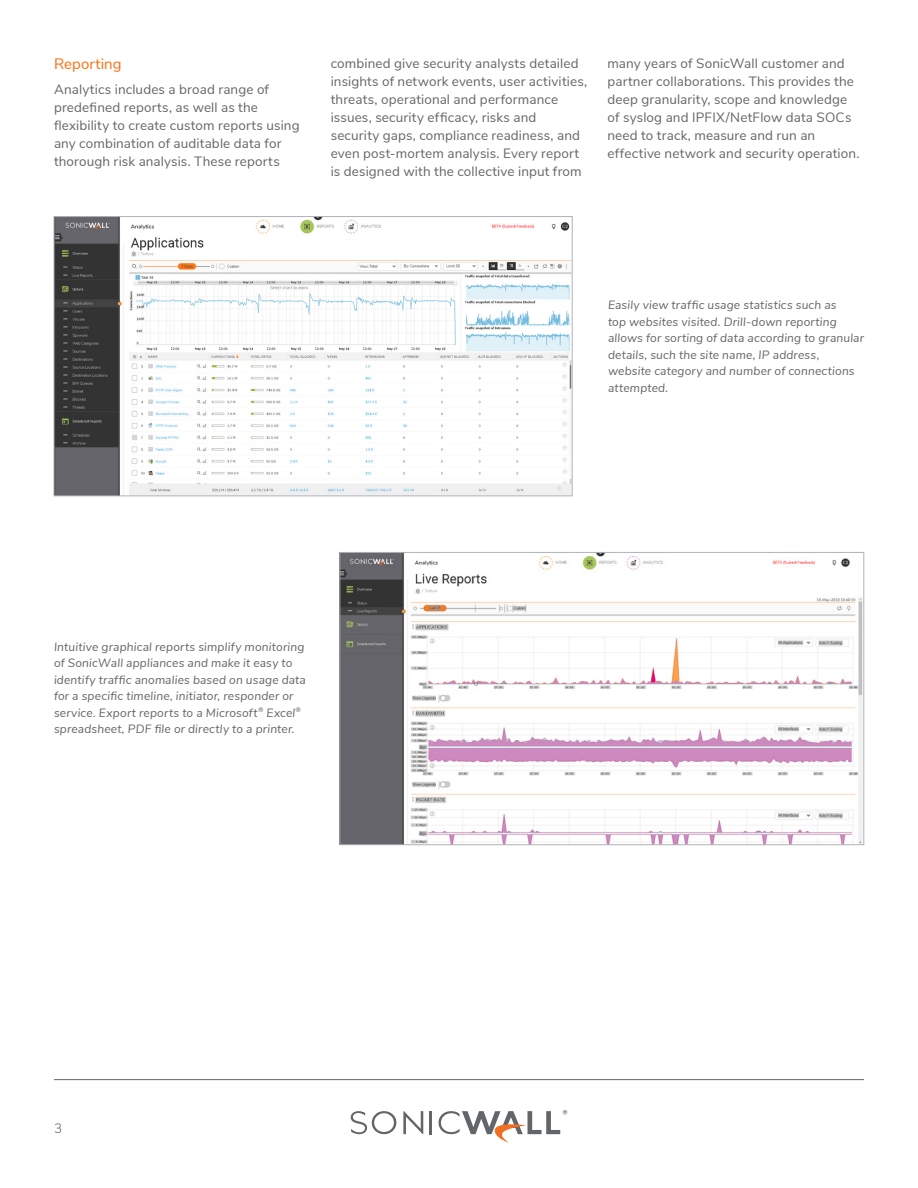
<style>
.page{position:relative;width:918px;height:1188px;background:#fff}
.page>*{position:absolute;margin:0;border:0;box-sizing:border-box;transform-origin:0 0}
.Section_Heading_1{font:15px "Nunito Sans";letter-spacing:.005em;color:#ff6c0c}
.Body_Copy{font:13.5px/18px "Nunito Sans";letter-spacing:.01em;color:#65656a}
.t1{font:300 13.5px "Nunito Sans";color:#63656a}
.Body_Copy-2{font:italic 12px/16.5px "Nunito Sans";letter-spacing:.015em;color:#65656a}
</style>
<div class="page">
<hr style="left:54px;top:1079px;width:810px;height:1px;background:#63656a">
<svg style="left:403px;top:1111px;width:20px;height:23px"></svg>
<hr style="left:429px;top:1111px;width:2px;height:23px;background:#636669">
<svg style="left:351px;top:1111px;width:45px;height:23px"></svg>
<svg style="left:439px;top:1110px;width:128px;height:33px"></svg>
<img style="left:56px;top:218px;width:514px;height:276px">
<div style="left:54px;top:216px;width:518px;height:280px;border:1px solid #aeb3b8"></div>
<img style="left:342px;top:554px;width:520px;height:289px">
<div style="left:340px;top:552px;width:524px;height:293px;border:1px solid #aeb3b8"></div>
<p class="Section_Heading_1" style="left:54px;top:53px;width:69px">Reporting</p>
<p class="Body_Copy" style="left:54px;top:79px;width:247px">Analytics includes a broad range of predefined reports, as well as the flexibility to create custom reports using any combination of auditable data for thorough risk analysis. These reports</p>
<p class="Body_Copy" style="left:331px;top:53px;width:258px">combined give security analysts detailed insights of network events, user activities, threats, operational and performance issues, security efficacy, risks and security gaps, compliance readiness, and even post-mortem analysis. Every report is designed with the collective input from</p>
<p class="Body_Copy" style="left:608px;top:53px;width:254px">many years of SonicWall customer and partner collaborations. This provides the deep granularity, scope and knowledge of syslog and IPFIX/NetFlow data SOCs need to track, measure and run an effective network and security operation.</p>
<p class="Body_Copy-2" style="left:608px;top:296px;width:257px">Easily view traffic usage statistics such as<br>top websites visited. Drill-down reporting allows for sorting of data according to granular details, such the site name, IP address, website category and number of connections attempted.</p>
<p class="Body_Copy-2" style="left:54px;top:638px;width:254px">Intuitive graphical reports simplify monitoring of SonicWall appliances and make it easy to identify traffic anomalies based on usage data for a specific timeline, initiator, responder or service. Export reports to a Microsoft<sup>®</sup> Excel<sup>® </sup>spreadsheet, PDF file or directly to a printer.</p>
<p class="t1" style="left:54px;top:1118px;width:10px">3</p>
</div>
